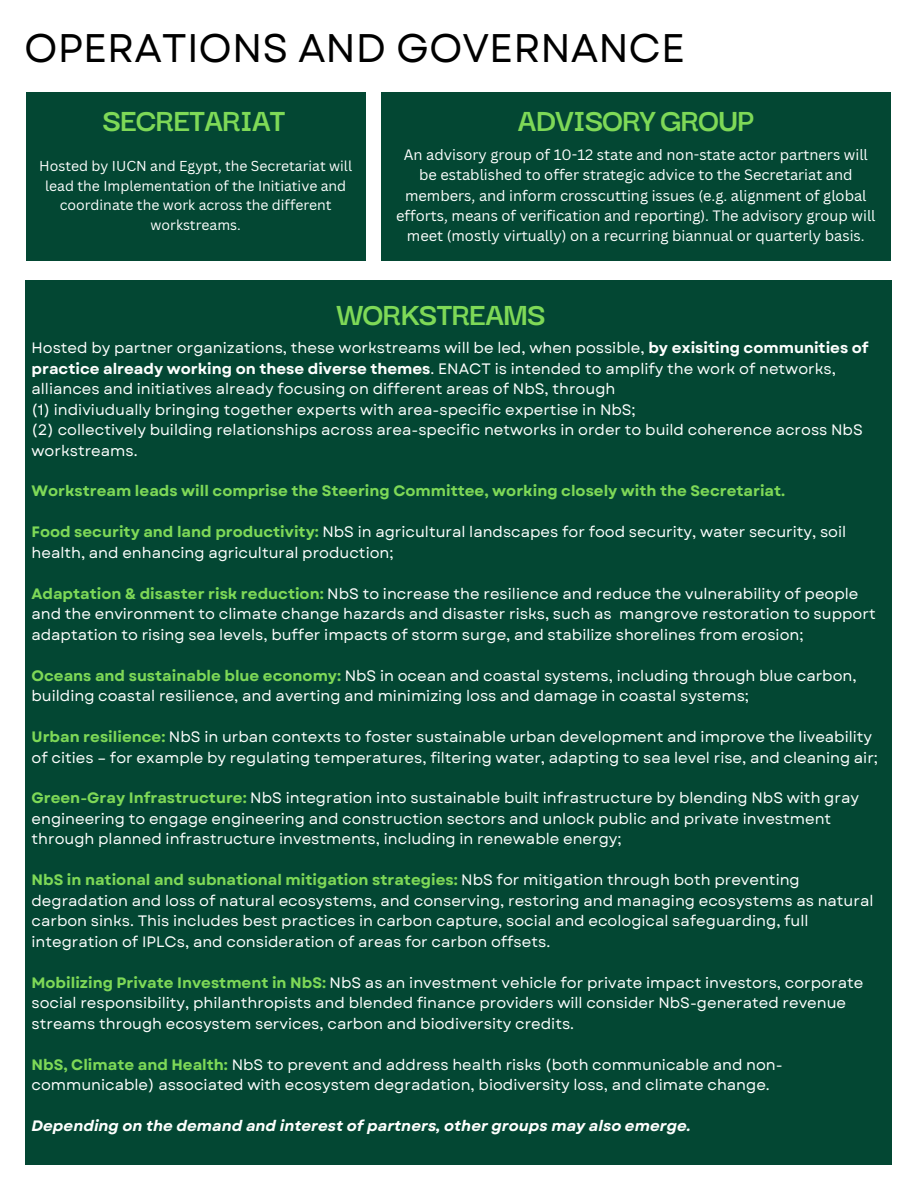
<style>
.page{position:relative;width:918px;height:1188px;background:#fff}
.page>*{position:absolute;margin:0;border:0;box-sizing:border-box;transform-origin:0 0}
.t1{font:39.9px "Garet";color:#000}
.t2{font:700 33.9px "Darker Grotesque";letter-spacing:-.03em;color:#7ed957}
.t3{font:15.15px/20.4px "Garet";color:#fefffe}
.t4{font:700 15.15px "Garet";color:#7ed957}
.t5{font:italic 700 15.15px "Garet";color:#fefffe}
.t6{font:14.7px/20.2px "Canva Sans";color:#fefffe;text-align:center}
.t7{font:13.95px/19.5px "Canva Sans";color:#fefffe;text-align:center}
.s1{font-weight:700}
.s2{font-weight:700;color:#7ed957}
</style>
<div class="page">
<div style="left:26px;top:280px;width:866px;height:885px;background:#034733"></div>
<div style="left:26px;top:92px;width:340px;height:169px;background:#034733"></div>
<div style="left:381px;top:92px;width:510px;height:169px;background:#034733"></div>
<h1 class="t1" style="left:24px;top:19px;width:662px">OPERATIONS AND GOVERNANCE</h1>
<h2 class="t2" style="left:103px;top:95px;width:185px">SECRETARIAT</h2>
<h2 class="t2" style="left:518px;top:95px;width:238px">ADVISORY GROUP</h2>
<p class="t7" style="left:39px;top:156px;width:314px">Hosted by IUCN and Egypt, the Secretariat will lead the Implementation of the Initiative and coordinate the work across the different workstreams.</p>
<p class="t6" style="left:396px;top:144px;width:481px">An advisory group of 10-12 state and non-state actor partners will be established to offer strategic advice to the Secretariat and members, and inform crosscutting issues (e.g. alignment of global efforts, means of verification and reporting). The advisory group will meet (mostly virtually) on a recurring biannual or quarterly basis.</p>
<h2 class="t2" style="left:336px;top:289px;width:211px">WORKSTREAMS</h2>
<p class="t3" style="left:32px;top:338px;width:839px">Hosted by partner organizations, these workstreams will be led, when possible, <span class="s1">by exisiting communities of practice already working on these diverse themes</span>. ENACT is intended to amplify the work of networks, alliances and initiatives already focusing on different areas of NbS, through<br>(1) indiviudually bringing together experts with area-specific expertise in NbS;<br>(2) collectively building relationships across area-specific networks in order to build coherence across NbS workstreams.</p>
<p class="t4" style="left:32px;top:480px;width:755px">Workstream leads will comprise the Steering Committee, working closely with the Secretariat.</p>
<p class="t3" style="left:32px;top:522px;width:816px"><span class="s2">Food security and land productivity:</span> NbS in agricultural landscapes for food security, water security, soil health, and enhancing agricultural production;</p>
<p class="t3" style="left:32px;top:583px;width:846px"><span class="s2">Adaptation &amp; disaster risk reduction:</span> NbS to increase the resilience and reduce the vulnerability of people and the environment to climate change hazards and disaster risks, such as mangrove restoration to support adaptation to rising sea levels, buffer impacts of storm surge, and stabilize shorelines from erosion;</p>
<p class="t3" style="left:32px;top:665px;width:827px"><span class="s2">Oceans and sustainable blue economy:</span> NbS in ocean and coastal systems, including through blue carbon, building coastal resilience, and averting and minimizing loss and damage in coastal systems;</p>
<p class="t3" style="left:32px;top:727px;width:848px"><span class="s2">Urban resilience:</span> NbS in urban contexts to foster sustainable urban development and improve the liveability of cities – for example by regulating temperatures, filtering water, adapting to sea level rise, and cleaning air;</p>
<p class="t3" style="left:32px;top:788px;width:829px"><span class="s2">Green-Gray Infrastructure:</span> NbS integration into sustainable built infrastructure by blending NbS with gray engineering to engage engineering and construction sectors and unlock public and private investment through planned infrastructure investments, including in renewable energy;</p>
<p class="t3" style="left:32px;top:870px;width:843px"><span class="s2">NbS in national and subnational mitigation strategies:</span> NbS for mitigation through both preventing degradation and loss of natural ecosystems, and conserving, restoring and managing ecosystems as natural carbon sinks. This includes best practices in carbon capture, social and ecological safeguarding, full integration of IPLCs, and consideration of areas for carbon offsets.</p>
<p class="t3" style="left:32px;top:972px;width:833px"><span class="s2">Mobilizing Private Investment in NbS:</span> NbS as an investment vehicle for private impact investors, corporate social responsibility, philanthropists and blended finance providers will consider NbS-generated revenue streams through ecosystem services, carbon and biodiversity credits.</p>
<p class="t3" style="left:32px;top:1054px;width:753px"><span class="s2">NbS, Climate and Health:</span> NbS to prevent and address health risks (both communicable and non&shy;communicable) associated with ecosystem degradation, biodiversity loss, and climate change.</p>
<p class="t5" style="left:32px;top:1115px;width:661px">Depending on the demand and interest of partners, other groups may also emerge.</p>
</div>
